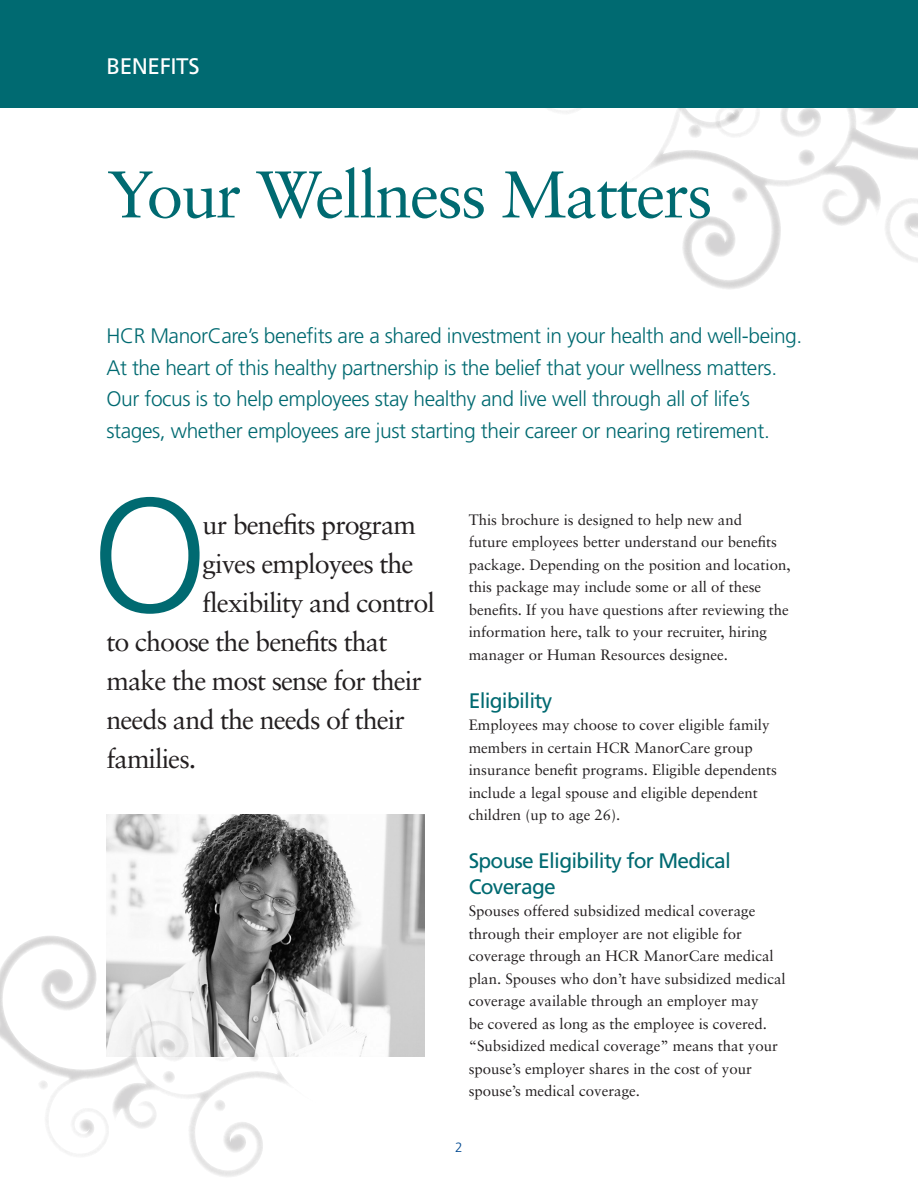
<style>
.page{position:relative;width:918px;height:1188px;background:#fff}
.page>*{position:absolute;margin:0;border:0;box-sizing:border-box;transform-origin:0 0}
.t1{font:300 161.85px "Frutiger";color:#006a71}
.t2{font:66px "Sabon";letter-spacing:-.03em;color:#006a71}
.t3{font:27px "Sabon";letter-spacing:-.035em;color:#231f20}
.t4{font:22.5px "Frutiger";letter-spacing:-.02em;color:#fff}
.t5{font:300 21px/31.5px "Frutiger";letter-spacing:-.02em;color:#006a71}
.Subhead{font:21px/25.5px "Frutiger";letter-spacing:-.035em;color:#006a71}
.t6{font:15px/22.5px "Sabon";color:#231f20}
.t7{font:300 13.5px "Frutiger";color:#014990}
</style>
<div class="page">
<svg style="left:645px;top:139px;width:273px;height:150px"></svg>
<img style="left:106px;top:814px;width:319px;height:243px">
<svg style="left:0;top:935px;width:321px;height:242px"></svg>
<svg style="left:548px;top:108px;width:349px;height:31px"></svg>
<div style="left:0;top:0;width:918px;height:108px;background:#006a71"></div>
<p class="t4" style="left:106px;top:53px;width:95px">BENEFITS</p>
<p class="t2" style="left:106px;top:155px;width:608px">Your Wellness Matters</p>
<p class="t5" style="left:106px;top:321px;width:697px">HCR ManorCare’s benefits are a shared investment in your health and well-being.<br>At the heart of this healthy partnership is the belief that your wellness matters.<br>Our focus is to help employees stay healthy and live well through all of life’s stages, whether employees are just starting their career or nearing retirement.</p>
<p class="t1" style="left:91px;top:464px;width:118px">O</p>
<p class="t3" style="left:203px;top:508px;width:215px">ur benefits program</p>
<p class="t3" style="left:203px;top:547px;width:212px">gives employees the</p>
<p class="t3" style="left:203px;top:586px;width:234px">flexibility and control</p>
<p class="t3" style="left:106px;top:625px;width:282px">to choose the benefits that</p>
<p class="t3" style="left:106px;top:664px;width:317px">make the most sense for their</p>
<p class="t3" style="left:106px;top:703px;width:300px">needs and the needs of their</p>
<p class="t3" style="left:106px;top:742px;width:91px">families.</p>
<p class="t6" style="left:469px;top:508px;width:323px">This brochure is designed to help new and<br>future employees better understand our benefits package. Depending on the position and location, this package may include some or all of these benefits. If you have questions after reviewing the information here, talk to your recruiter, hiring manager or Human Resources designee.</p>
<p class="Subhead" style="left:469px;top:688px;width:85px">Eligibility</p>
<p class="t6" style="left:469px;top:713px;width:310px">Employees may choose to cover eligible family members in certain HCR ManorCare group insurance benefit programs. Eligible dependents include a legal spouse and eligible dependent children (up to age 26).</p>
<p class="Subhead" style="left:469px;top:848px;width:264px">Spouse Eligibility for Medical<br>Coverage</p>
<p class="t6" style="left:469px;top:899px;width:319px">Spouses offered subsidized medical coverage through their employer are not eligible for coverage through an HCR ManorCare medical plan. Spouses who don’t have subsidized medical coverage available through an employer may<br>be covered as long as the employee is covered. “Subsidized medical coverage” means that your spouse’s employer shares in the cost of your spouse’s medical coverage.</p>
<p class="t7" style="left:455px;top:1139px;width:9px">2</p>
</div>
